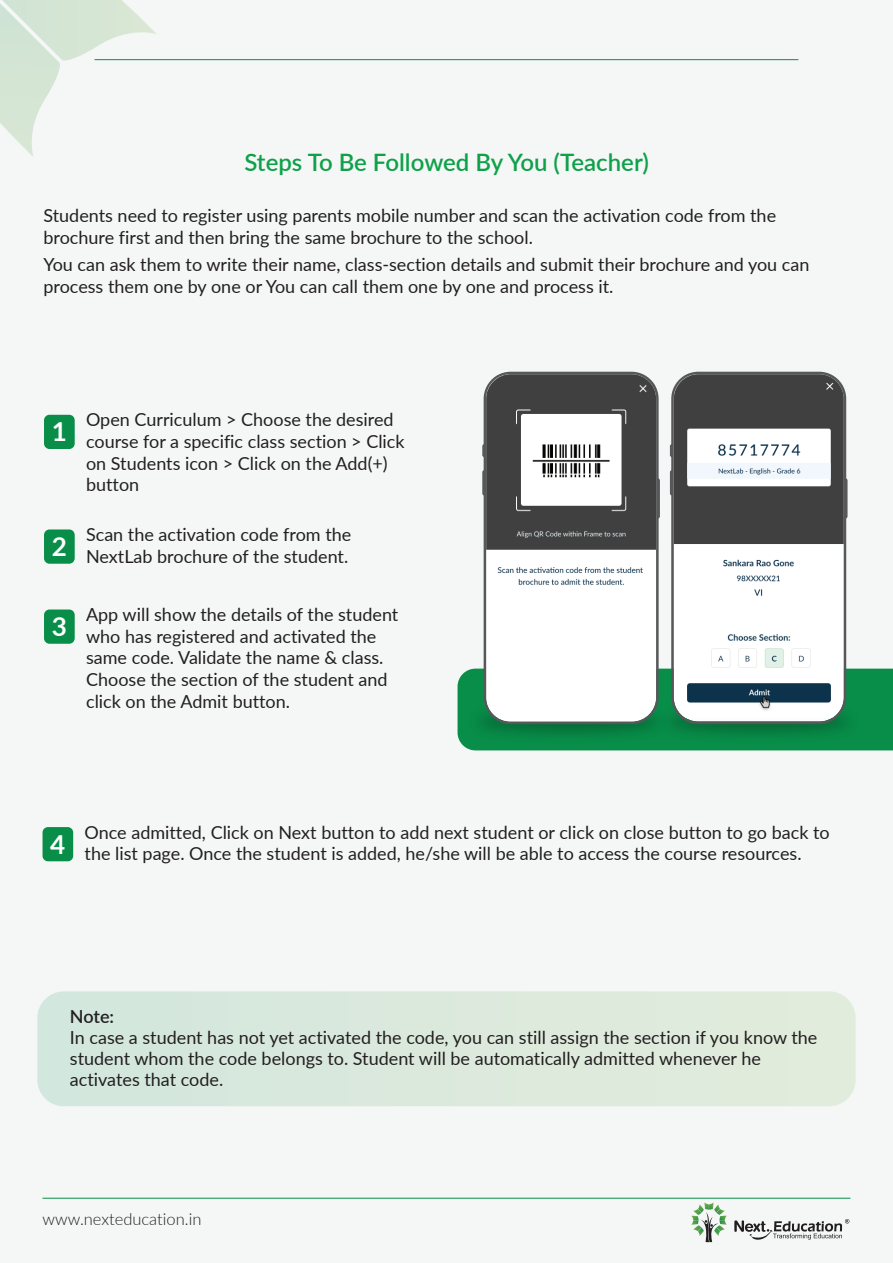
<style>
.page{position:relative;width:893px;height:1263px;background:#f5f7f7}
.page>*{position:absolute;margin:0;border:0;box-sizing:border-box;transform-origin:0 0}
.t1{font:700 26.1px "Lato";color:#fff}
.t2{font:600 24px "Lato";color:#0fa14a}
.t3{font:18px/21.6px "Lato";color:#231f20}
.t4{font:600 18px "Lato";color:#231f20}
.t5{font:300 16.5px "Lato";color:#231f20}
</style>
<div class="page">
<svg style="left:0;top:0;width:157px;height:157px"></svg>
<svg style="left:691px;top:1202px;width:36px;height:40px"></svg>
<svg style="left:734px;top:1219px;width:115px;height:21px"></svg>
<hr style="left:43px;top:1198px;width:807px;height:1px;background:#088e49">
<div style="left:44px;top:415px;width:31px;height:34px;background:#088e49;border-radius:5px"></div>
<div style="left:44px;top:529px;width:31px;height:35px;background:#088e49;border-radius:5px"></div>
<div style="left:44px;top:609px;width:31px;height:35px;background:#088e49;border-radius:5px"></div>
<div style="left:43px;top:827px;width:30px;height:34px;background:#088e49;border-radius:5px"></div>
<img style="left:457px;top:660px;width:157px;height:91px">
<img style="left:614px;top:660px;width:279px;height:91px">
<svg style="left:482px;top:444px;width:2px;height:13px"></svg>
<svg style="left:482px;top:470px;width:2px;height:25px"></svg>
<svg style="left:659px;top:479px;width:1px;height:39px"></svg>
<svg style="left:484px;top:372px;width:175px;height:352px;fill:#fff"></svg>
<svg style="left:670px;top:444px;width:1px;height:13px"></svg>
<svg style="left:670px;top:470px;width:1px;height:25px"></svg>
<svg style="left:846px;top:478px;width:1px;height:41px"></svg>
<svg style="left:671px;top:372px;width:175px;height:352px"></svg>
<div style="left:37px;top:991px;width:819px;height:115px;background:#dbe9dc;border-radius:27px"></div>
<hr style="left:95px;top:59px;width:703px;height:1px;background:#088e49">
<h2 class="t2" style="left:244px;top:145px;width:406px">Steps To Be Followed By You (Teacher)</h2>
<p class="t3" style="left:43px;top:204px;width:734px">Students need to register using parents mobile number and scan the activation code from the brochure first and then bring the same brochure to the school.</p>
<p class="t3" style="left:43px;top:253px;width:768px">You can ask them to write their name, class-section details and submit their brochure and you can process them one by one or You can call them one by one and process it.</p>
<h1 class="t1" style="left:52px;top:413px;width:17px">1</h1>
<p class="t3" style="left:86px;top:408px;width:320px">Open Curriculum &gt; Choose the desired course for a specific class section &gt; Click on Students icon &gt; Click on the Add(+) button</p>
<p class="t3" style="left:52px;top:523px;width:301px;text-align:right">Scan the activation code from the<br><sup>2</sup> NextLab brochure of the student.</p>
<h1 class="t1" style="left:52px;top:607px;width:17px">3</h1>
<p class="t3" style="left:86px;top:603px;width:314px">App will show the details of the student who has registered and activated the same code. Validate the name &amp; class.<br>Choose the section of the student and click on the Admit button.</p>
<p class="t3" style="left:50px;top:821px;width:781px;text-indent:34px">Once admitted, Click on Next button to add next student or click on close button to go back to<br><sup>4</sup> the list page. Once the student is added, he/she will be able to access the course resources.</p>
<p class="t4" style="left:70px;top:1004px;width:46px">Note:</p>
<p class="t3" style="left:70px;top:1026px;width:749px;line-height:21px">In case a student has not yet activated the code, you can still assign the section if you know the student whom the code belongs to. Student will be automatically admitted whenever he activates that code.</p>
<p class="t5" style="left:43px;top:1207px;width:160px">www.nexteducation.in</p>
</div>
